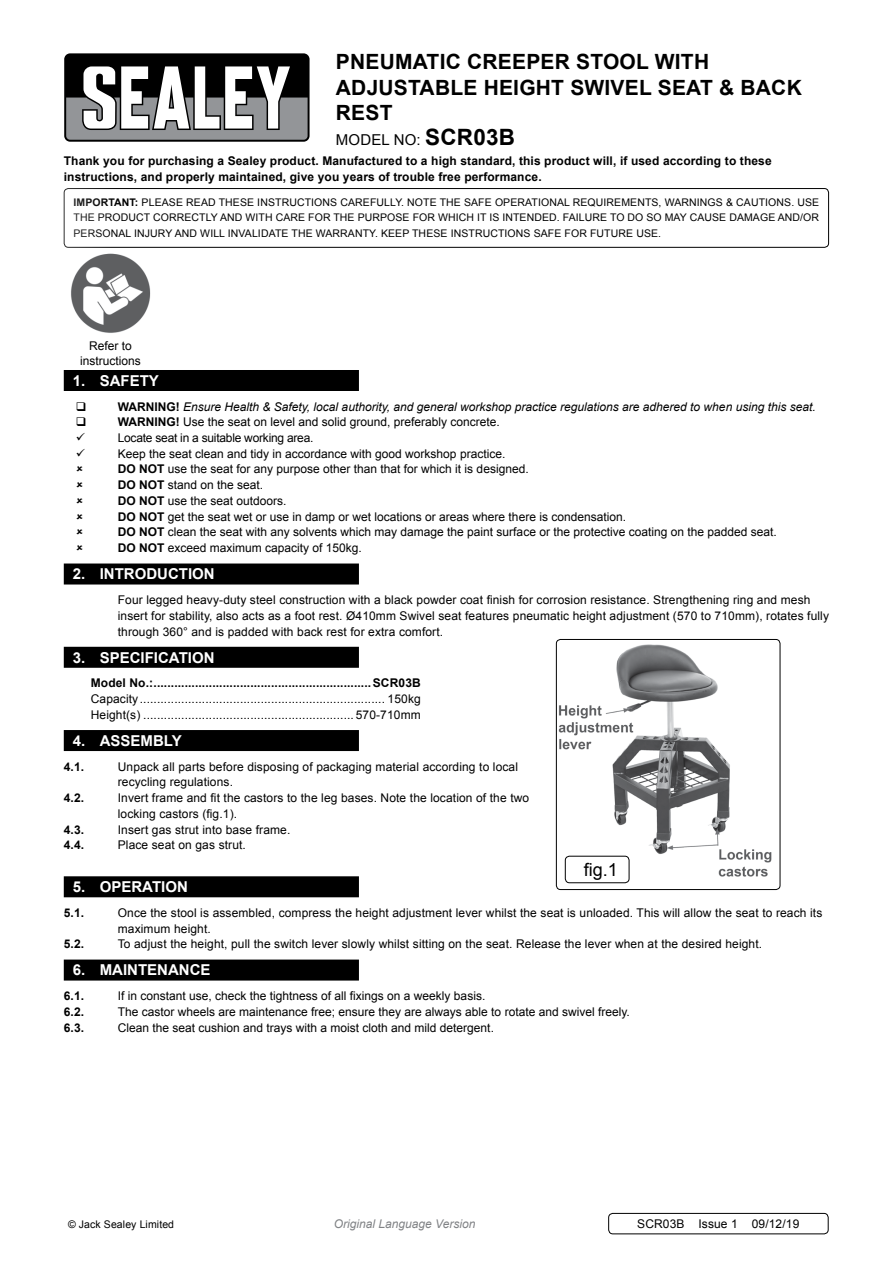
<style>
.page{position:relative;width:893px;height:1263px;background:#fff}
.page>*{position:absolute;margin:0;border:0;box-sizing:border-box;transform-origin:0 0}
.t1{font:700 21px/25.2px "Arial";letter-spacing:.01em;color:#000}
.t2{font:18px "Arial";color:#000}
.t3{font:700 15px "Arial";color:#fff}
.t4{font:15px "Arial";letter-spacing:.01em;color:#000}
.t5{font:12px/15.8px "Arial";letter-spacing:.01em;color:#000}
.t6{font:700 12px/15.8px "Arial";letter-spacing:.01em;color:#000}
.t7{font:italic 12px "Arial";color:#000}
.t8{font:italic 12px "Arial";color:#808285}
.t9{font:10.5px/15.8px "Arial";letter-spacing:.01em;color:#000;text-align:justify}
.s1{font-weight:700;font-size:22.5px}
.s2{font-weight:700}
.s3{font-weight:700;font-style:normal}
</style>
<div class="page">
<div style="left:64px;top:53px;width:246px;height:89px;background:#000;border-radius:6px"></div>
<svg style="left:66px;top:66px;width:242px;height:74px"></svg>
<div style="left:64px;top:188px;width:765px;height:60px;border:1px solid #000;border-radius:4px"></div>
<div style="left:64px;top:370px;width:295px;height:21px;background:#000"></div>
<div style="left:64px;top:563px;width:295px;height:21px;background:#000"></div>
<div style="left:64px;top:647px;width:295px;height:21px;background:#000"></div>
<div style="left:64px;top:730px;width:295px;height:21px;background:#000"></div>
<div style="left:64px;top:876px;width:295px;height:21px;background:#000"></div>
<div style="left:64px;top:959px;width:295px;height:21px;background:#000"></div>
<div style="left:608px;top:1213px;width:220px;height:21px;border:1px solid #000;border-radius:4px"></div>
<img style="left:71px;top:253px;width:80px;height:80px">
<img style="left:556px;top:639px;width:224px;height:250px">
<div style="left:556px;top:639px;width:224px;height:251px;border:1px solid #000;border-radius:4px"></div>
<div style="left:565px;top:856px;width:64px;height:27px;border:1px solid #000;border-radius:4px"></div>
<h1 class="t1" style="left:336px;top:50px;width:467px">Pneumatic Creeper Stool with<br>Adjustable Height Swivel Seat &amp; Back<br>Rest</h1>
<p class="t4" style="left:336px;top:130px;width:178px">Model no: <span class="s1">SCR03B</span></p>
<p class="t6" style="left:64px;top:153px;width:709px">Thank you for purchasing a Sealey product. Manufactured to a high standard, this product will, if used according to these instructions, and properly maintained, give you years of trouble free performance.</p>
<p class="t9" style="left:74px;top:194px;width:747px"><span class="s2">IMPORTANT:</span> PLEASE READ THESE INSTRUCTIONS CAREFULLY. NOTE THE SAFE OPERATIONAL REQUIREMENTS, WARNINGS &amp; CAUTIONS. USE THE PRODUCT CORRECTLY AND WITH CARE FOR THE PURPOSE FOR WHICH IT IS INTENDED. FAILURE TO DO SO MAY CAUSE DAMAGE AND/OR PERSONAL INJURY AND WILL INVALIDATE THE WARRANTY. KEEP THESE INSTRUCTIONS SAFE FOR FUTURE USE.</p>
<p class="t5" style="left:80px;top:339px;width:62px;line-height:14.4px;text-align:center">Refer to instructions</p>
<p class="t3" style="left:73px;top:370px;width:88px">1. Safety</p>
<p class="t6" style="left:118px;top:399px;width:10px">WARNING</p>
<p class="t7" style="left:176px;top:398px;width:641px"><span class="s3">!</span> Ensure Health &amp; Safety, local authority, and general workshop practice regulations are adhered to when using this seat.</p>
<p class="t6" style="left:118px;top:414px;width:10px">WARNING</p>
<p class="t5" style="left:103px;top:414px;width:399px;text-indent:73px"><span class="s2">!</span> Use the seat on level and solid ground, preferably concrete.<br>Locate seat in a suitable working area.</p>
<p class="t5" style="left:118px;top:446px;width:389px">Keep the seat clean and tidy in accordance with good workshop practice.</p>
<p class="t6" style="left:118px;top:462px;width:31px">DO NOT</p>
<p class="t5" style="left:168px;top:461px;width:362px">use the seat for any purpose other than that for which it is designed.</p>
<p class="t6" style="left:118px;top:477px;width:31px">DO NOT</p>
<p class="t5" style="left:168px;top:477px;width:97px">stand on the seat.</p>
<p class="t6" style="left:118px;top:493px;width:31px">DO NOT</p>
<p class="t5" style="left:168px;top:493px;width:120px">use the seat outdoors.</p>
<p class="t6" style="left:118px;top:509px;width:31px">DO NOT</p>
<p class="t5" style="left:168px;top:509px;width:460px">get the seat wet or use in damp or wet locations or areas where there is condensation.</p>
<p class="t6" style="left:118px;top:525px;width:31px">DO NOT</p>
<p class="t5" style="left:168px;top:524px;width:610px">clean the seat with any solvents which may damage the paint surface or the protective coating on the padded seat.</p>
<p class="t6" style="left:118px;top:540px;width:31px">DO NOT</p>
<p class="t5" style="left:168px;top:540px;width:196px">exceed maximum capacity of 150kg.</p>
<p class="t3" style="left:73px;top:564px;width:143px">2. Introduction</p>
<p class="t5" style="left:118px;top:592px;width:713px">Four legged heavy-duty steel construction with a black powder coat finish for corrosion resistance. Strengthening ring and mesh insert for stability, also acts as a foot rest. Ø410mm Swivel seat features pneumatic height adjustment (570 to 710mm), rotates fully through 360° and is padded with back rest for extra comfort.</p>
<p class="t3" style="left:73px;top:647px;width:143px">3. Specification</p>
<p class="t6" style="left:91px;top:675px;width:330px">Model No.:...............................................................SCR03B</p>
<p class="t5" style="left:91px;top:691px;width:331px">Capacity....................................................................... 150kg<br>Height(s) ............................................................. 570-710mm</p>
<p class="t3" style="left:73px;top:730px;width:110px">4. assembly</p>
<p class="t6" style="left:64px;top:759px;width:22px">4.1.</p>
<p class="t5" style="left:118px;top:758px;width:402px">Unpack all parts before disposing of packaging material according to local recycling regulations.</p>
<p class="t6" style="left:64px;top:790px;width:22px">4.2.</p>
<p class="t5" style="left:118px;top:790px;width:413px">Invert frame and fit the castors to the leg bases. Note the location of the two locking castors (fig.1).</p>
<p class="t6" style="left:64px;top:822px;width:22px">4.3.</p>
<p class="t5" style="left:118px;top:821px;width:174px">Insert gas strut into base frame.</p>
<p class="t6" style="left:64px;top:837px;width:22px">4.4.</p>
<p class="t5" style="left:118px;top:837px;width:130px">Place seat on gas strut.</p>
<p class="t3" style="left:73px;top:877px;width:117px">5. operation</p>
<p class="t6" style="left:64px;top:905px;width:22px">5.1.</p>
<p class="t5" style="left:118px;top:905px;width:706px">Once the stool is assembled, compress the height adjustment lever whilst the seat is unloaded. This will allow the seat to reach its maximum height.</p>
<p class="t6" style="left:64px;top:936px;width:22px">5.2.</p>
<p class="t5" style="left:118px;top:936px;width:646px">To adjust the height, pull the switch lever slowly whilst sitting on the seat. Release the lever when at the desired height.</p>
<p class="t3" style="left:73px;top:960px;width:139px">6. Maintenance</p>
<p class="t6" style="left:64px;top:988px;width:22px">6.1.</p>
<p class="t5" style="left:118px;top:988px;width:369px">If in constant use, check the tightness of all fixings on a weekly basis.</p>
<p class="t6" style="left:64px;top:1004px;width:22px">6.2.</p>
<p class="t5" style="left:118px;top:1004px;width:514px">The castor wheels are maintenance free; ensure they are always able to rotate and swivel freely.</p>
<p class="t6" style="left:64px;top:1020px;width:22px">6.3.</p>
<p class="t5" style="left:118px;top:1019px;width:378px">Clean the seat cushion and trays with a moist cloth and mild detergent.</p>
<h2 class="t2" style="left:584px;top:857px;width:36px">fig.1</h2>
<p class="t9" style="left:68px;top:1217px;width:108px">© Jack Sealey Limited</p>
<p class="t8" style="left:334px;top:1216px;width:143px">Original Language Version</p>
<p class="t5" style="left:637px;top:1216px;width:164px">SCR03B Issue 1 09/12/19</p>
</div>
